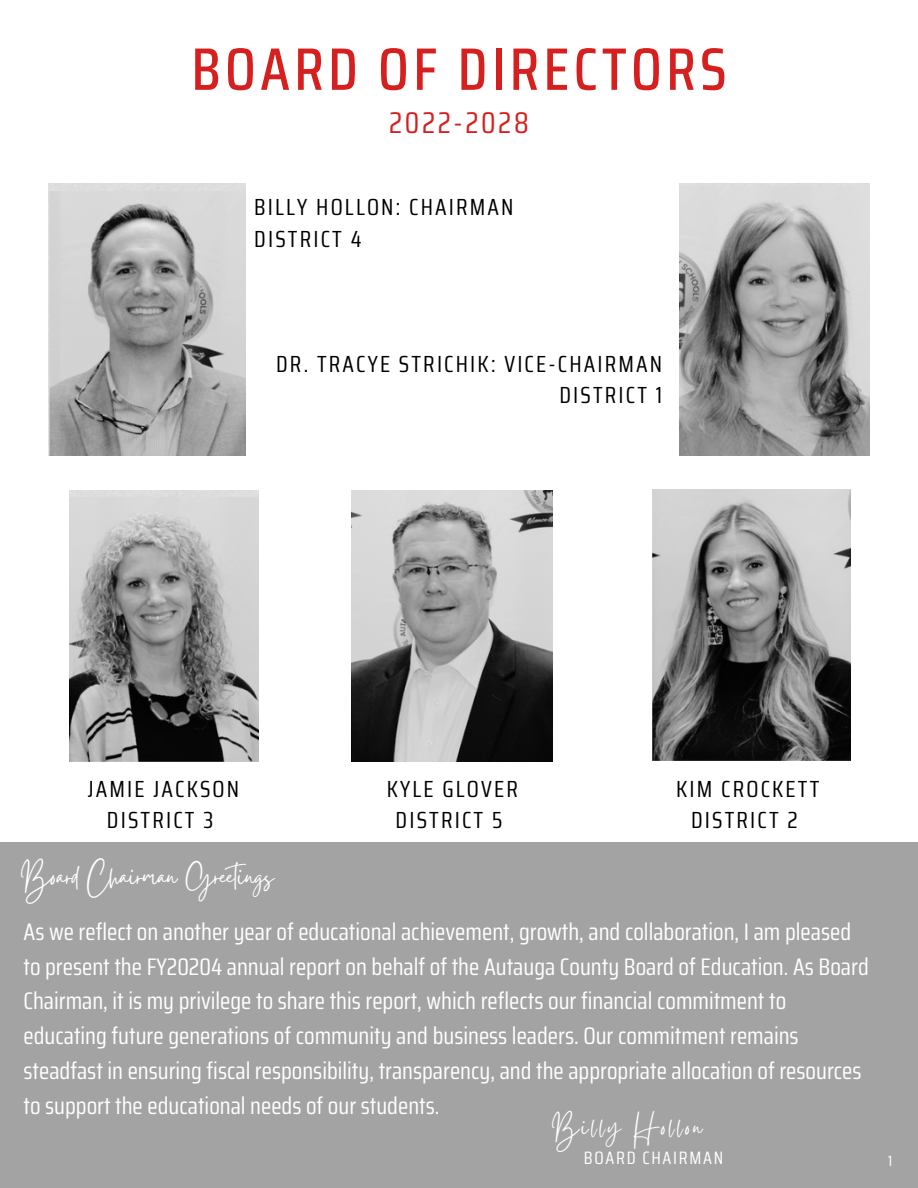
<style>
.page{position:relative;width:918px;height:1188px;background:#fff}
.page>*{position:absolute;margin:0;border:0;box-sizing:border-box;transform-origin:0 0}
.t1{font:500 60px "Saira Condensed";letter-spacing:.07em;color:#d61f1f}
.t2{font:33px "Gistesy";color:#fff}
.t3{font:30px "Gistesy";letter-spacing:.095em;color:#fff}
.t4{font:30px "Saira Condensed";letter-spacing:.09em;color:#d61f1f}
.t5{font:24px/34.8px "Saira Condensed";color:#fff}
.t6{font:23.4px/31.8px "Saira Condensed";letter-spacing:.095em;color:#000;text-align:center}
.t7{font:18px "Saira Condensed";letter-spacing:.095em;color:#fff}
.t8{font:15px "Saira Condensed";color:#fff}
</style>
<div class="page">
<img style="left:680px;top:184px;width:189px;height:271px">
<img style="left:48px;top:184px;width:197px;height:271px">
<img style="left:351px;top:490px;width:202px;height:271px">
<img style="left:652px;top:490px;width:198px;height:271px">
<img style="left:70px;top:490px;width:189px;height:271px">
<div style="left:0;top:843px;width:918px;height:345px;background:#a3a3a3"></div>
<p class="t1" style="left:191px;top:22px;width:537px">BOARD OF DIRECTORS</p>
<p class="t4" style="left:389px;top:99px;width:141px">2022-2028</p>
<h1 class="t6" style="left:254px;top:191px;width:261px;text-align:left">BILLY HOLLON: CHAIRMAN<br>DISTRICT 4</h1>
<h2 class="t6" style="left:276px;top:347px;width:388px;text-align:right">DR. TRACYE STRICHIK: VICE-CHAIRMAN<br>DISTRICT 1</h2>
<p class="t6" style="left:88px;top:773px;width:153px">JAMIE JACKSON<br>DISTRICT 3</p>
<h3 class="t6" style="left:387px;top:773px;width:133px">KYLE GLOVER<br>DISTRICT 5</h3>
<h3 class="t6" style="left:676px;top:773px;width:145px">KIM CROCKETT<br>DISTRICT 2</h3>
<p class="t2" style="left:21px;top:853px;width:254px">Board Chairman Greetings</p>
<p class="t5" style="left:24px;top:914px;width:847px">As we reflect on another year of educational achievement, growth, and collaboration, I am pleased to present the FY20204 annual report on behalf of the Autauga County Board of Education. As Board Chairman, it is my privilege to share this report, which reflects our financial commitment to educating future generations of community and business leaders. Our commitment remains steadfast in ensuring fiscal responsibility, transparency, and the appropriate allocation of resources to support the educational needs of our students.</p>
<h3 class="t3" style="left:552px;top:1106px;width:152px">Billy Hollon</h3>
<h3 class="t7" style="left:584px;top:1143px;width:141px">BOARD CHAIRMAN</h3>
<h3 class="t8" style="left:888px;top:1149px;width:6px">1</h3>
</div>
